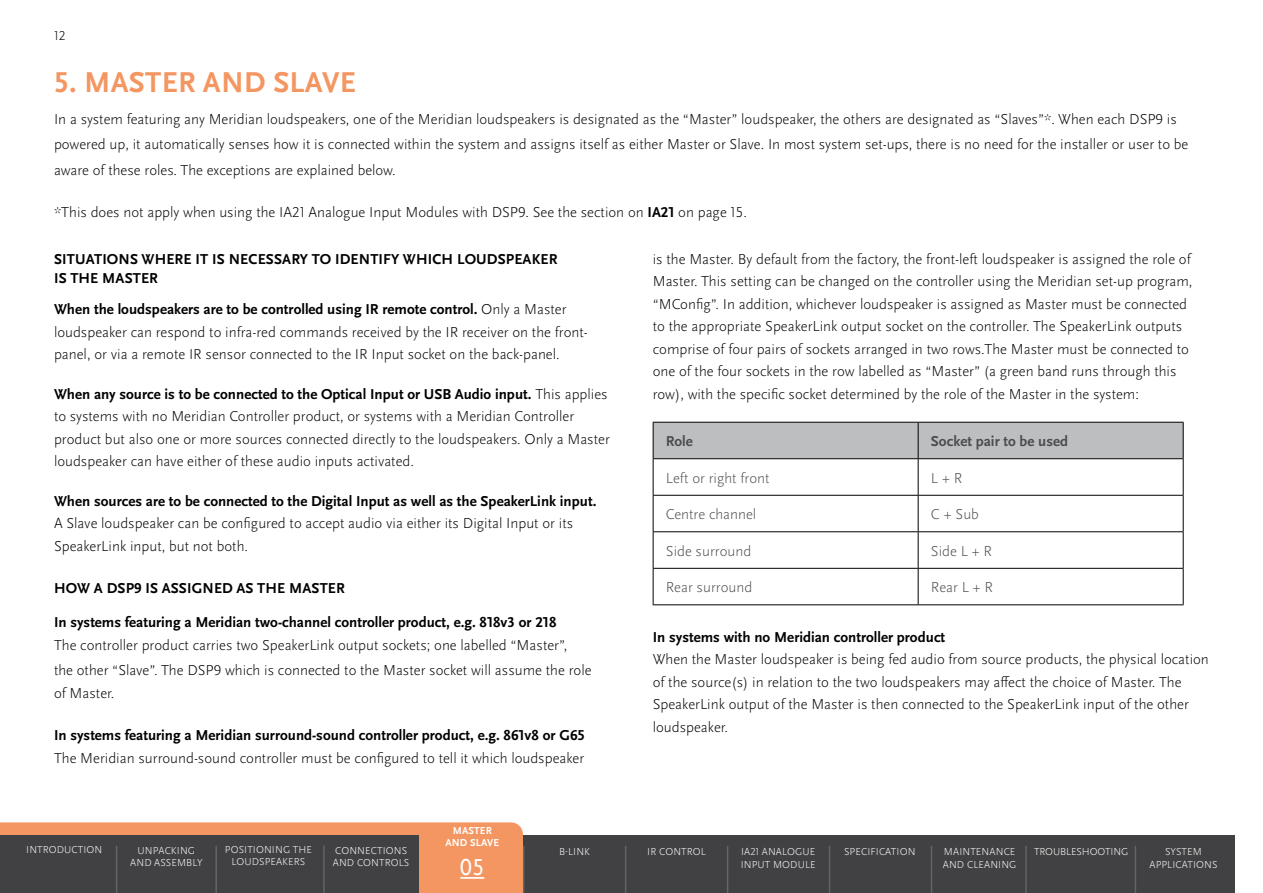
<style>
.page{position:relative;width:1263px;height:893px;background:#fff}
.page>*{position:absolute;margin:0;border:0;box-sizing:border-box;transform-origin:0 0}
.t1{font:700 30px "Scala Sans Pro";letter-spacing:.01em;color:#f49661}
.t2{font:24px "Scala Sans Pro";color:#fff}
.t3{font:300 15px/22.5px "Scala Sans Pro";color:#000}
.t4{font:700 15px/19.5px "Scala Sans Pro";color:#000}
.t5{font:300 15px "Scala Sans Pro";color:#4d4d4f}
.t6{font:700 15px "Scala Sans Pro";color:#4d4d4f}
.t7{font:300 13.5px "Scala Sans Pro";color:#000}
.t8{font:300 10.5px/12.6px "Scala Sans Pro";letter-spacing:.01em;color:#fff;text-align:center}
.t9{font:300 10.5px "Scala Sans Pro";letter-spacing:-.01em;color:#fff}
.t10{font:700 10.5px/12.6px "Scala Sans Pro";letter-spacing:.01em;color:#fff;text-align:center}
.s1{font-weight:700}
</style>
<div class="page">
<svg style="left:0;top:822px;width:523px;height:13px;background:#f49966"></svg>
<div style="left:0;top:835px;width:1234px;height:58px;background:#414042"></div>
<div style="left:654px;top:423px;width:529px;height:35px;background:#bcbec0"></div>
<svg style="left:654px;top:459px;width:529px;height:145px"></svg>
<hr style="left:653px;top:422px;width:265px;height:1px;background:#000">
<hr style="left:653px;top:423px;width:1px;height:35px;background:#000">
<hr style="left:918px;top:422px;width:265px;height:1px;background:#000">
<hr style="left:918px;top:423px;width:1px;height:35px;background:#000">
<hr style="left:1183px;top:423px;width:1px;height:35px;background:#000">
<hr style="left:653px;top:458px;width:265px;height:1px;background:#000">
<hr style="left:653px;top:459px;width:1px;height:36px;background:#000">
<hr style="left:918px;top:458px;width:265px;height:1px;background:#000">
<hr style="left:918px;top:459px;width:1px;height:36px;background:#000">
<hr style="left:1183px;top:459px;width:1px;height:36px;background:#000">
<hr style="left:653px;top:495px;width:265px;height:1px;background:#000">
<hr style="left:653px;top:496px;width:1px;height:35px;background:#000">
<hr style="left:918px;top:495px;width:265px;height:1px;background:#000">
<hr style="left:918px;top:496px;width:1px;height:35px;background:#000">
<hr style="left:1183px;top:496px;width:1px;height:35px;background:#000">
<hr style="left:653px;top:531px;width:265px;height:1px;background:#000">
<hr style="left:653px;top:532px;width:1px;height:36px;background:#000">
<hr style="left:918px;top:531px;width:265px;height:1px;background:#000">
<hr style="left:918px;top:532px;width:1px;height:36px;background:#000">
<hr style="left:1183px;top:532px;width:1px;height:36px;background:#000">
<hr style="left:653px;top:568px;width:265px;height:1px;background:#000">
<hr style="left:653px;top:569px;width:1px;height:35px;background:#000">
<hr style="left:918px;top:568px;width:265px;height:1px;background:#000">
<hr style="left:918px;top:569px;width:1px;height:35px;background:#000">
<hr style="left:1183px;top:569px;width:1px;height:35px;background:#000">
<hr style="left:653px;top:604px;width:265px;height:1px;background:#000">
<hr style="left:918px;top:604px;width:265px;height:1px;background:#000">
<div style="left:419px;top:835px;width:104px;height:58px;background:#f49661"></div>
<hr style="left:116px;top:846px;width:1px;height:47px;background:#636466">
<hr style="left:215px;top:846px;width:2px;height:47px;background:#636466">
<hr style="left:323px;top:845px;width:2px;height:48px;background:#636466">
<hr style="left:523px;top:846px;width:1px;height:47px;background:#636466">
<hr style="left:625px;top:846px;width:1px;height:47px;background:#636466">
<hr style="left:727px;top:846px;width:1px;height:47px;background:#636466">
<hr style="left:829px;top:846px;width:1px;height:47px;background:#636466">
<hr style="left:931px;top:846px;width:1px;height:47px;background:#636466">
<hr style="left:1025px;top:846px;width:2px;height:47px;background:#636466">
<hr style="left:1135px;top:846px;width:1px;height:47px;background:#636466">
<hr style="left:460px;top:877px;width:24px;height:2px;background:#fff">
<p class="t7" style="left:54px;top:28px;width:13px">12</p>
<h1 class="t1" style="left:54px;top:65px;width:303px">5. MASTER AND SLAVE</h1>
<p class="t3" style="left:54px;top:106px;width:1136px;line-height:25.5px">In a system featuring any Meridian loudspeakers, one of the Meridian loudspeakers is designated as the “Master” loudspeaker, the others are designated as “Slaves”*. When each DSP9 is powered up, it automatically senses how it is connected within the system and assigns itself as either Master or Slave. In most system set-ups, there is no need for the installer or user to be aware of these roles. The exceptions are explained below.</p>
<p class="t3" style="left:54px;top:201px;width:694px">*This does not apply when using the IA21 Analogue Input Modules with DSP9. See the section on <span class="s1">IA21</span> on page 15.</p>
<p class="t4" style="left:54px;top:249px;width:505px">SITUATIONS WHERE IT IS NECESSARY TO IDENTIFY WHICH LOUDSPEAKER<br>IS THE MASTER</p>
<p class="t3" style="left:54px;top:298px;width:535px"><span class="s1">When the loudspeakers are to be controlled using IR remote control.</span> Only a Master loudspeaker can respond to infra-red commands received by the IR receiver on the front&shy;panel, or via a remote IR sensor connected to the IR Input socket on the back-panel.</p>
<p class="t3" style="left:54px;top:383px;width:557px"><span class="s1">When any source is to be connected to the Optical Input or USB Audio input.</span> This applies to systems with no Meridian Controller product, or systems with a Meridian Controller product but also one or more sources connected directly to the loudspeakers. Only a Master loudspeaker can have either of these audio inputs activated.</p>
<p class="t4" style="left:54px;top:491px;width:544px">When sources are to be connected to the Digital Input as well as the SpeakerLink input.</p>
<p class="t3" style="left:54px;top:512px;width:521px">A Slave loudspeaker can be configured to accept audio via either its Digital Input or its<br>SpeakerLink input, but not both.</p>
<p class="t4" style="left:54px;top:579px;width:292px">HOW A DSP9 IS ASSIGNED AS THE MASTER</p>
<p class="t4" style="left:54px;top:613px;width:504px">In systems featuring a Meridian two-channel controller product, e.g. 818v3 or 218</p>
<p class="t3" style="left:54px;top:632px;width:539px;line-height:25.5px">The controller product carries two SpeakerLink output sockets; one labelled “Master”,<br>the other “Slave”. The DSP9 which is connected to the Master socket will assume the role</p>
<p class="t3" style="left:54px;top:682px;width:62px">of Master.</p>
<p class="t4" style="left:54px;top:726px;width:532px">In systems featuring a Meridian surround-sound controller product, e.g. 861v8 or G65</p>
<p class="t3" style="left:54px;top:747px;width:532px">The Meridian surround-sound controller must be configured to tell it which loudspeaker</p>
<p class="t3" style="left:653px;top:248px;width:541px">is the Master. By default from the factory, the front-left loudspeaker is assigned the role of Master. This setting can be changed on the controller using the Meridian set-up program, “MConfig”. In addition, whichever loudspeaker is assigned as Master must be connected to the appropriate SpeakerLink output socket on the controller. The SpeakerLink outputs comprise of four pairs of sockets arranged in two rows.The Master must be connected to one of the four sockets in the row labelled as “Master” (a green band runs through this row), with the specific socket determined by the role of the Master in the system:</p>
<p class="t6" style="left:666px;top:432px;width:28px">Role</p>
<p class="t6" style="left:931px;top:432px;width:139px">Socket pair to be used</p>
<p class="t5" style="left:666px;top:469px;width:105px">Left or right front</p>
<p class="t5" style="left:931px;top:469px;width:33px">L + R</p>
<p class="t5" style="left:666px;top:506px;width:92px">Centre channel</p>
<p class="t5" style="left:931px;top:506px;width:50px">C + Sub</p>
<p class="t5" style="left:666px;top:542px;width:87px">Side surround</p>
<p class="t5" style="left:931px;top:542px;width:63px">Side L + R</p>
<p class="t5" style="left:666px;top:579px;width:88px">Rear surround</p>
<p class="t5" style="left:931px;top:579px;width:64px">Rear L + R</p>
<p class="t4" style="left:653px;top:627px;width:294px">In systems with no Meridian controller product</p>
<p class="t3" style="left:653px;top:648px;width:558px">When the Master loudspeaker is being fed audio from source products, the physical location of the source(s) in relation to the two loudspeakers may affect the choice of Master. The SpeakerLink output of the Master is then connected to the SpeakerLink input of the other loudspeaker.</p>
<p class="t8" style="left:26px;top:843px;width:78px">INTRODUCTION</p>
<p class="t8" style="left:130px;top:844px;width:74px">UNPACKING<br>AND ASSEMBLY</p>
<p class="t8" style="left:225px;top:843px;width:89px">POSITIONING THE<br>LOUDSPEAKERS</p>
<p class="t8" style="left:333px;top:844px;width:78px;text-align:left">CONNECTIONS<br>AND CONTROLS</p>
<p class="t10" style="left:445px;top:824px;width:55px">MASTER<br>AND SLAVE</p>
<h2 class="t2" style="left:460px;top:854px;width:25px">05</h2>
<p class="t8" style="left:559px;top:845px;width:32px">B-LINK</p>
<p class="t8" style="left:741px;top:845px;width:76px;text-align:left">IA21 ANALOGUE<br>INPUT MODULE</p>
<p class="t8" style="left:647px;top:845px;width:60px">IR CONTROL</p>
<p class="t8" style="left:844px;top:845px;width:73px">SPECIFICATION</p>
<p class="t8" style="left:943px;top:845px;width:75px;text-align:left">MAINTENANCE<br>AND CLEANING</p>
<p class="t9" style="left:1034px;top:846px;width:96px">TROUBLESHOOTING</p>
<p class="t8" style="left:1149px;top:845px;width:70px">SYSTEM<br>APPLICATIONS</p>
</div>
